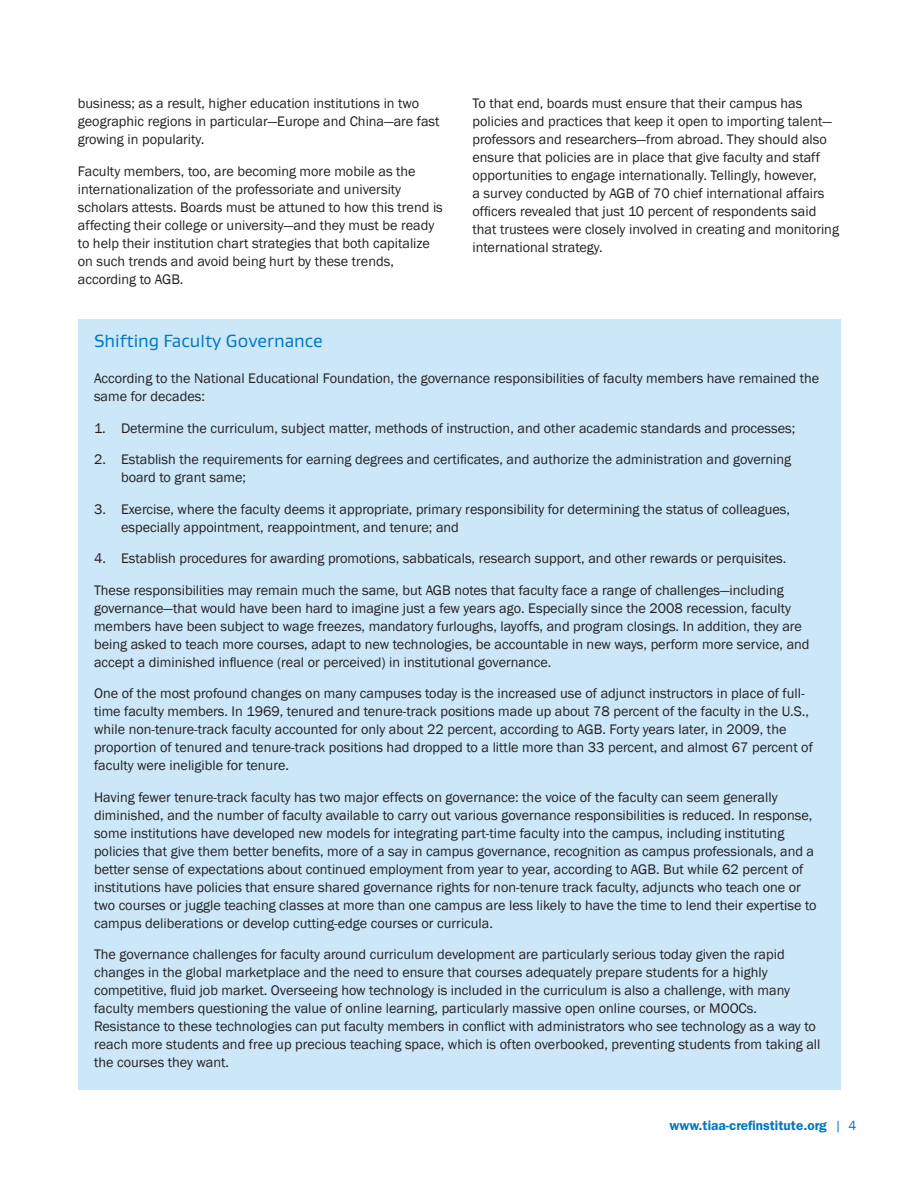
<style>
.page{position:relative;width:918px;height:1188px;background:#fff}
.page>*{position:absolute;margin:0;border:0;box-sizing:border-box;transform-origin:0 0}
.Page_Subtitle_after{font:18px "Gustan";color:#0079c2}
.Body_Text_-_Franklin{font:14.25px/18px "Franklin Gothic";color:#231f20}
.t1{font:600 13.5px "ITC Franklin Gothic Std";color:#0079c2}
.s1{font-family:"Franklin Gothic";font-weight:400}
</style>
<div class="page">
<div style="left:78px;top:319px;width:762px;height:771px;background:#cbe7f8"></div>
<p class="Body_Text_-_Franklin" style="left:78px;top:95px;width:363px">business; as a result, higher education institutions in two geographic regions in particular—Europe and China—are fast growing in popularity.</p>
<p class="Body_Text_-_Franklin" style="left:78px;top:163px;width:367px">Faculty members, too, are becoming more mobile as the internationalization of the professoriate and university scholars attests. Boards must be attuned to how this trend is affecting their college or university—and they must be ready to help their institution chart strategies that both capitalize on such trends and avoid being hurt by these trends, according to AGB.</p>
<p class="Body_Text_-_Franklin" style="left:472px;top:95px;width:368px">To that end, boards must ensure that their campus has policies and practices that keep it open to importing talent— professors and researchers—from abroad. They should also ensure that policies are in place that give faculty and staff opportunities to engage internationally. Tellingly, however,<br>a survey conducted by AGB of 70 chief international affairs officers revealed that just 10 percent of respondents said that trustees were closely involved in creating and monitoring international strategy.</p>
<p class="Page_Subtitle_after" style="left:94px;top:329px;width:230px">Shifting Faculty Governance</p>
<p class="Body_Text_-_Franklin" style="left:94px;top:370px;width:727px">According to the National Educational Foundation, the governance responsibilities of faculty members have remained the same for decades:</p>
<p class="Body_Text_-_Franklin" style="left:94px;top:419px;width:703px">1. Determine the curriculum, subject matter, methods of instruction, and other academic standards and processes;</p>
<p class="Body_Text_-_Franklin" style="left:121px;top:451px;width:672px;text-indent:-27px">2. Establish the requirements for earning degrees and certificates, and authorize the administration and governing board to grant same;</p>
<p class="Body_Text_-_Franklin" style="left:121px;top:500px;width:670px;text-indent:-27px">3. Exercise, where the faculty deems it appropriate, primary responsibility for determining the status of colleagues, especially appointment, reappointment, and tenure; and</p>
<p class="Body_Text_-_Franklin" style="left:94px;top:550px;width:694px">4. Establish procedures for awarding promotions, sabbaticals, research support, and other rewards or perquisites.</p>
<p class="Body_Text_-_Franklin" style="left:94px;top:581px;width:717px">These responsibilities may remain much the same, but AGB notes that faculty face a range of challenges—including governance—that would have been hard to imagine just a few years ago. Especially since the 2008 recession, faculty members have been subject to wage freezes, mandatory furloughs, layoffs, and program closings. In addition, they are being asked to teach more courses, adapt to new technologies, be accountable in new ways, perform more service, and accept a diminished influence (real or perceived) in institutional governance.</p>
<p class="Body_Text_-_Franklin" style="left:94px;top:685px;width:720px">One of the most profound changes on many campuses today is the increased use of adjunct instructors in place of full&shy;time faculty members. In 1969, tenured and tenure-track positions made up about 78 percent of the faculty in the U.S., while non-tenure-track faculty accounted for only about 22 percent, according to AGB. Forty years later, in 2009, the proportion of tenured and tenure-track positions had dropped to a little more than 33 percent, and almost 67 percent of faculty were ineligible for tenure.</p>
<p class="Body_Text_-_Franklin" style="left:94px;top:788px;width:724px">Having fewer tenure-track faculty has two major effects on governance: the voice of the faculty can seem generally diminished, and the number of faculty available to carry out various governance responsibilities is reduced. In response, some institutions have developed new models for integrating part-time faculty into the campus, including instituting policies that give them better benefits, more of a say in campus governance, recognition as campus professionals, and a better sense of expectations about continued employment from year to year, according to AGB. But while 62 percent of institutions have policies that ensure shared governance rights for non-tenure track faculty, adjuncts who teach one or two courses or juggle teaching classes at more than one campus are less likely to have the time to lend their expertise to campus deliberations or develop cutting-edge courses or curricula.</p>
<p class="Body_Text_-_Franklin" style="left:94px;top:946px;width:728px">The governance challenges for faculty around curriculum development are particularly serious today given the rapid changes in the global marketplace and the need to ensure that courses adequately prepare students for a highly competitive, fluid job market. Overseeing how technology is included in the curriculum is also a challenge, with many faculty members questioning the value of online learning, particularly massive open online courses, or MOOCs.<br>Resistance to these technologies can put faculty members in conflict with administrators who see technology as a way to reach more students and free up precious teaching space, which is often overbooked, preventing students from taking all the courses they want.</p>
<p class="t1" style="left:669px;top:1118px;width:188px">www.tiaa-crefinstitute.org <span class="s1">| 4</span></p>
</div>
